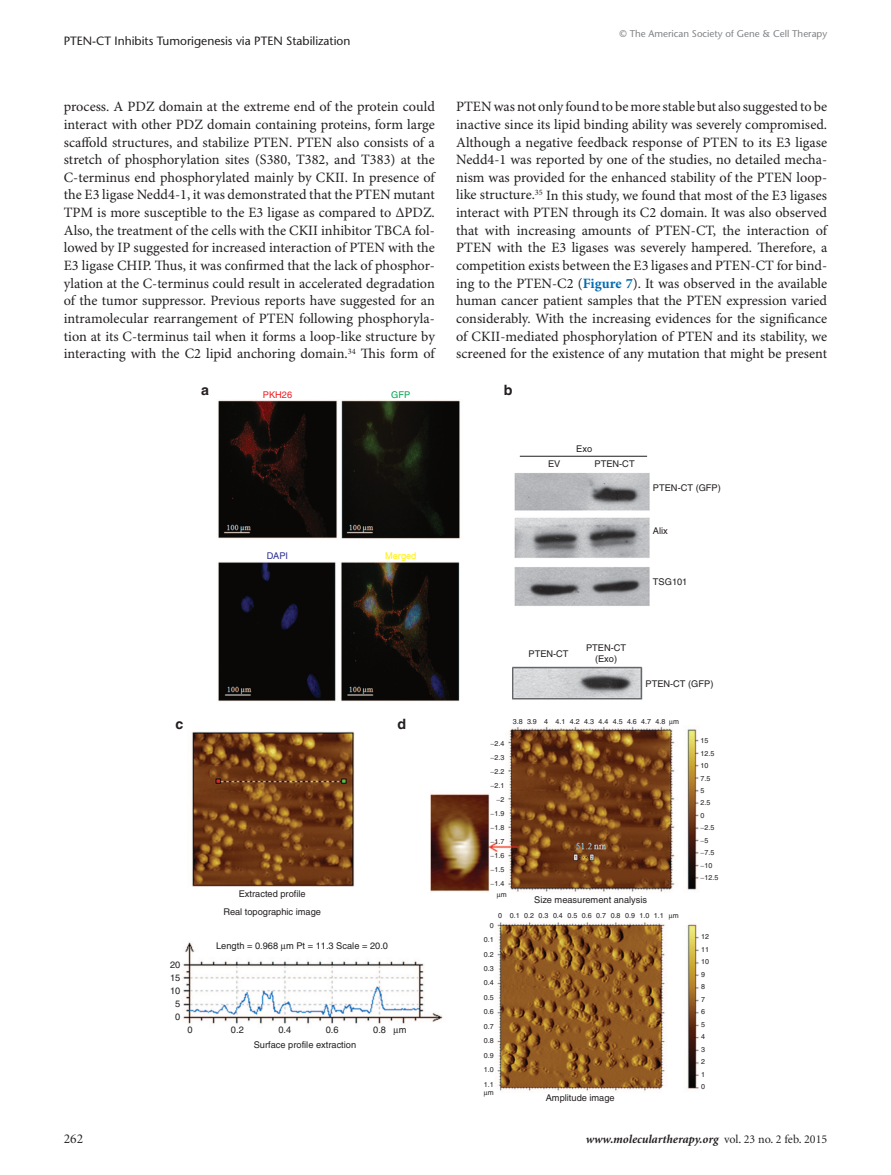
<style>
.page{position:relative;width:891px;height:1175px;background:#fff}
.page>*{position:absolute;margin:0;border:0;box-sizing:border-box;transform-origin:0 0}
.t1{font:14.25px/17.7px "Minion Pro";color:#231f20;text-align:justify}
.t2{font:700 14.25px "Helvetica";color:#231f20}
.t3{font:13.5px "Minion";color:#231f20}
.t4{font:12px "Stone Sans";color:#231f20}
.t5{font:italic 700 12px "Minion";color:#231f20}
.t6{font:9.75px "Stone Sans";color:#808285}
.t7{font:9.3px/13px "Helvetica";color:#231f20;text-align:center}
.t8{font:9.3px "Helvetica";color:#fff101}
.t9{font:9.3px "Helvetica";color:#ee1d23}
.t10{font:9.3px "Helvetica";color:#2e3092}
.t11{font:9.3px "Helvetica";color:#00a54f}
.t12{font:7.2px/12.5px "Helvetica";color:#231f20}
.s1{font-weight:700;color:#006cb3}
.s2{font-weight:400;font-style:normal}
</style>
<div class="page">
<img style="left:183px;top:726px;width:516px;height:365px">
<img style="left:218px;top:400px;width:242px;height:302px">
<img style="left:512px;top:473px;width:138px;height:227px">
<hr style="left:520px;top:456px;width:127px;height:1px;background:#231f20">
<svg style="left:497px;top:893px;width:4px;height:5px"></svg>
<svg style="left:669px;top:914px;width:4px;height:6px"></svg>
<svg style="left:281px;top:944px;width:5px;height:6px"></svg>
<svg style="left:394px;top:1028px;width:5px;height:6px"></svg>
<p class="t4" style="left:64px;top:34px;width:288px">PTEN-CT Inhibits Tumorigenesis via PTEN Stabilization</p>
<p class="t6" style="left:620px;top:28px;width:209px">© The American Society of Gene &amp; Cell Therapy</p>
<p class="t1" style="left:64px;top:98px;width:373px">process. A PDZ domain at the extreme end of the protein could interact with other PDZ domain containing proteins, form large scaffold structures, and stabilize PTEN. PTEN also consists of a stretch of phosphorylation sites (S380, T382, and T383) at the C-terminus end phosphorylated mainly by CKII. In presence of the E3 ligase Nedd4-1, it was demonstrated that the PTEN mutant TPM is more susceptible to the E3 ligase as compared to ∆PDZ.<br>Also, the treatment of the cells with the CKII inhibitor TBCA fol&shy;lowed by IP suggested for increased interaction of PTEN with the E3 ligase CHIP. Thus, it was confirmed that the lack of phosphor&shy;ylation at the C-terminus could result in accelerated degradation of the tumor suppressor. Previous reports have suggested for an intramolecular rearrangement of PTEN following phosphoryla&shy;tion at its C-terminus tail when it forms a loop-like structure by interacting with the C2 lipid anchoring domain.<sup>34</sup> This form of</p>
<p class="t1" style="left:456px;top:98px;width:373px">PTEN was not only found to be more stable but also suggested to be inactive since its lipid binding ability was severely compromised.<br>Although a negative feedback response of PTEN to its E3 ligase Nedd4-1 was reported by one of the studies, no detailed mecha&shy;nism was provided for the enhanced stability of the PTEN loop&shy;like structure.<sup>35</sup> In this study, we found that most of the E3 ligases interact with PTEN through its C2 domain. It was also observed that with increasing amounts of PTEN-CT, the interaction of PTEN with the E3 ligases was severely hampered. Therefore, a competition exists between the E3 ligases and PTEN-CT for bind&shy;ing to the PTEN-C2 (<span class="s1">Figure 7</span>). It was observed in the available human cancer patient samples that the PTEN expression varied considerably. With the increasing evidences for the significance of CKII-mediated phosphorylation of PTEN and its stability, we screened for the existence of any mutation that might be present</p>
<p class="t9" style="left:263px;top:389px;width:31px">PKH26</p>
<p class="t11" style="left:391px;top:389px;width:21px">GFP</p>
<p class="t2" style="left:201px;top:382px;width:9px">a</p>
<p class="t2" style="left:504px;top:382px;width:10px">b</p>
<p class="t7" style="left:576px;top:442px;width:17px">Exo</p>
<p class="t10" style="left:267px;top:550px;width:23px">DAPI</p>
<p class="t8" style="left:385px;top:550px;width:33px">Merged</p>
<p class="t2" style="left:175px;top:715px;width:9px">c</p>
<p class="t2" style="left:397px;top:715px;width:10px">d</p>
<p class="t7" style="left:170px;top:958px;width:12px">20<br>15<br>10<br>5<br>0</p>
<p class="t7" style="left:223px;top:885px;width:99px;line-height:17.5px">Extracted profile<br>Real topographic image</p>
<p class="t7" style="left:216px;top:939px;width:173px">Length = 0.968 m Pt = 11.3 Scale = 20.0</p>
<p class="t7" style="left:187px;top:1023px;width:7px">0</p>
<p class="t7" style="left:231px;top:1023px;width:14px">0.2</p>
<p class="t7" style="left:278px;top:1023px;width:14px">0.4</p>
<p class="t7" style="left:254px;top:1022px;width:104px;line-height:14.9px;text-align:left;text-indent:72px">0.6<br>Surface profile extraction</p>
<p class="t7" style="left:373px;top:1023px;width:14px">0.8</p>
<p class="t7" style="left:399px;top:1023px;width:9px">m</p>
<p class="t7" style="left:548px;top:457px;width:14px">EV</p>
<p class="t7" style="left:595px;top:457px;width:42px">PTEN-CT</p>
<p class="t7" style="left:653px;top:481px;width:69px">PTEN-CT (GFP)</p>
<p class="t7" style="left:653px;top:524px;width:16px">Alix</p>
<p class="t7" style="left:653px;top:575px;width:36px">TSG101</p>
<p class="t7" style="left:529px;top:647px;width:42px">PTEN-CT</p>
<p class="t7" style="left:586px;top:642px;width:42px;line-height:11.1px">PTEN-CT (Exo)</p>
<p class="t7" style="left:646px;top:677px;width:69px">PTEN-CT (GFP)</p>
<p class="t12" style="left:513px;top:715px;width:168px">3.8 3.9 4 4.1 4.2 4.3 4.4 4.5 4.6 4.7 4.8 m</p>
<p class="t12" style="left:491px;top:736px;width:15px;line-height:14.1px;text-align:right">−2.4 −2.3 −2.2 −2.1 −2 −1.9 −1.8 −1.7 −1.6 −1.5 −1.4</p>
<p class="t12" style="left:701px;top:734px;width:9px">15</p>
<p class="t12" style="left:701px;top:747px;width:19px">12.5<br>10<br>7.5<br>5<br>2.5<br>0 −2.5 −5 −7.5 −10 −12.5</p>
<p class="t12" style="left:501px;top:888px;width:7px">m</p>
<p class="t7" style="left:534px;top:893px;width:115px">Size measurement analysis</p>
<p class="t12" style="left:498px;top:909px;width:167px">0 0.1 0.2 0.3 0.4 0.5 0.6 0.7 0.8 0.9 1.0 1.1</p>
<p class="t12" style="left:490px;top:918px;width:5px">0</p>
<p class="t12" style="left:673px;top:909px;width:7px">m</p>
<p class="t12" style="left:484px;top:932px;width:11px;line-height:14.4px;text-align:justify">0.1<br>0.2<br>0.3<br>0.4<br>0.5<br>0.6<br>0.7<br>0.8<br>0.9<br>1.0<br>1.1</p>
<p class="t12" style="left:701px;top:930px;width:9px">12<br>11<br>10<br>9<br>8<br>7<br>6<br>5<br>4<br>3<br>2<br>1<br>0</p>
<p class="t12" style="left:488px;top:1086px;width:7px">m</p>
<p class="t7" style="left:546px;top:1090px;width:70px">Amplitude image</p>
<p class="t3" style="left:64px;top:1132px;width:21px">262</p>
<p class="t5" style="left:586px;top:1133px;width:243px">www.moleculartherapy.org <span class="s2">vol. 23 no. 2 feb. 2015</span></p>
</div>
